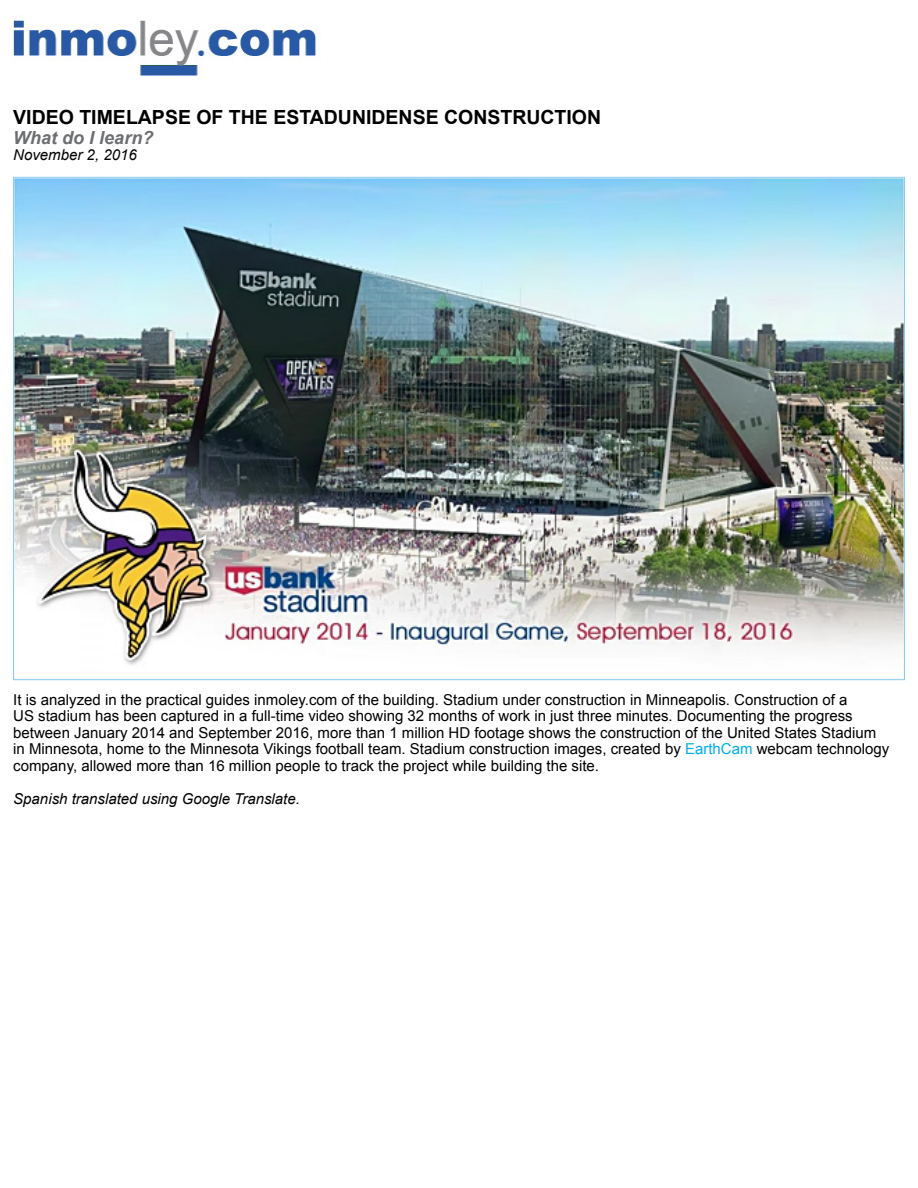
<style>
.page{position:relative;width:918px;height:1188px;background:#fff}
.page>*{position:absolute;margin:0;border:0;box-sizing:border-box;transform-origin:0 0}
.t1{font:700 19.5px "Arial";color:#000}
.t2{font:italic 700 18px "Arial";color:#6d6e71}
.t3{font:15px/16.5px "Arial";color:#000}
.t4{font:italic 15px "Arial";color:#000}
.s1{color:#00aeef}
</style>
<div class="page">
<img style="left:15px;top:179px;width:888px;height:486px">
<img style="left:13px;top:19px;width:308px;height:57px">
<h1 class="t1" style="left:13px;top:105px;width:589px">VIDEO TIMELAPSE OF THE ESTADUNIDENSE CONSTRUCTION</h1>
<p class="t2" style="left:13px;top:126px;width:142px">What do I learn?</p>
<p class="t4" style="left:13px;top:145px;width:125px">November 2, 2016</p>
<p class="t3" style="left:13px;top:691px;width:877px">It is analyzed in the practical guides inmoley.com of the building. Stadium under construction in Minneapolis. Construction of a<br>US stadium has been captured in a full-time video showing 32 months of work in just three minutes. Documenting the progress between January 2014 and September 2016, more than 1 million HD footage shows the construction of the United States Stadium in Minnesota, home to the Minnesota Vikings football team. Stadium construction images, created by <span class="s1">EarthCam</span> webcam technology company, allowed more than 16 million people to track the project while building the site.</p>
<p class="t4" style="left:13px;top:789px;width:288px">Spanish translated using Google Translate.</p>
</div>
